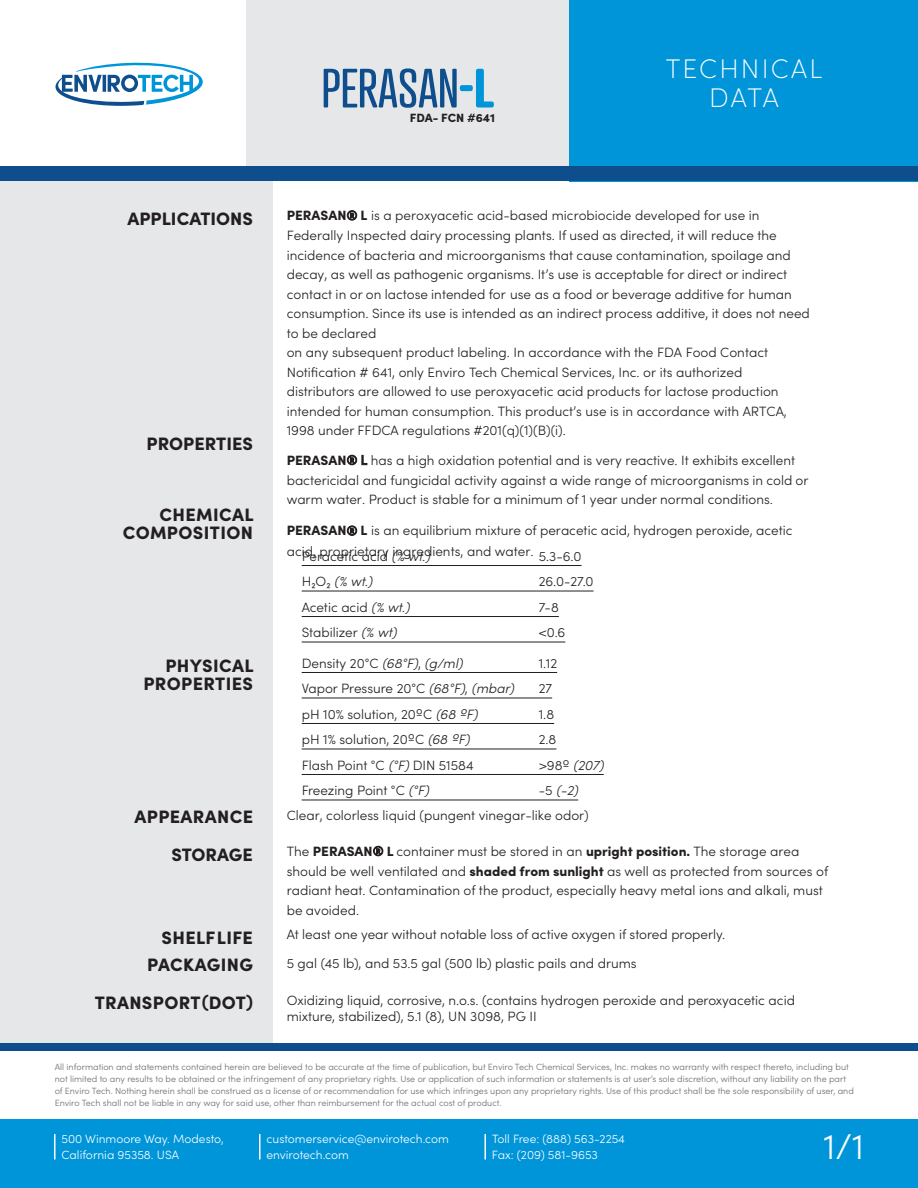
<style>
.page{position:relative;width:918px;height:1188px;background:#fff}
.page>*{position:absolute;margin:0;border:0;box-sizing:border-box;transform-origin:0 0}
.t1{font:53.55px "Atrament";color:#0f4e8c}
.t2{font:300 36px "Sofia Pro";color:#fff}
.t3{font:200 27px "Sofia Pro";letter-spacing:.08em;color:#fff}
.t4{font:900 18px/18px "Sofia Pro";letter-spacing:.02em;color:#231f20;text-align:right}
.t5{font:900 18px "Sofia Pro";color:#231f20}
.t6{font:900 18px "Sofia Pro";letter-spacing:-.005em;color:#231f20}
.tabla{font:300 13.5px/19.5px "Sofia Pro";color:#231f20}
.tabla-2{font:italic 300 13.5px "Sofia Pro";color:#231f20}
.t7{font:300 12px/16.5px "Sofia Pro";color:#fff}
.t8{font:900 12px "Sofia Pro";letter-spacing:-.005em;color:#231f20}
.t9{font:300 9px/12px "Sofia Pro";color:#6c6d70}
.s1{font-weight:700;color:#0095d9}
.s2{font-weight:900}
.s3{font-weight:400}
.s4{font-style:italic}
.s5{font-style:normal}
</style>
<div class="page">
<div style="left:0;top:1119px;width:918px;height:69px;background:#0095d9"></div>
<div style="left:246px;top:0;width:323px;height:176px;background:#e6e7e9"></div>
<div style="left:0;top:174px;width:273px;height:869px;background:#e6e7e9"></div>
<div style="left:569px;top:0;width:349px;height:181px;background:#0095d9"></div>
<svg style="left:55px;top:62px;width:148px;height:44px"></svg>
<div style="left:0;top:166px;width:918px;height:15px;background:#0f4e8c"></div>
<div style="left:0;top:1043px;width:918px;height:7px;background:#0f4e8c"></div>
<hr style="left:302px;top:672px;width:255px;height:1px;background:#231f20">
<hr style="left:302px;top:698px;width:250px;height:1px;background:#231f20">
<hr style="left:302px;top:723px;width:252px;height:1px;background:#231f20">
<hr style="left:302px;top:749px;width:254px;height:1px;background:#231f20">
<hr style="left:302px;top:774px;width:302px;height:1px;background:#231f20">
<hr style="left:302px;top:800px;width:276px;height:1px;background:#231f20">
<hr style="left:302px;top:565px;width:280px;height:1px;background:#231f20">
<hr style="left:302px;top:591px;width:292px;height:1px;background:#231f20">
<hr style="left:302px;top:616px;width:257px;height:1px;background:#231f20">
<hr style="left:302px;top:642px;width:263px;height:1px;background:#231f20">
<hr style="left:54px;top:1134px;width:2px;height:26px;background:#fff">
<hr style="left:259px;top:1134px;width:2px;height:26px;background:#fff">
<hr style="left:484px;top:1134px;width:2px;height:26px;background:#fff">
<p class="t1" style="left:322px;top:56px;width:174px">PERASAN<span class="s1">-L</span></p>
<p class="t3" style="left:666px;top:49px;width:158px">TECHNICAL</p>
<p class="t3" style="left:709px;top:78px;width:71px">DATA</p>
<p class="t8" style="left:410px;top:108px;width:86px">FDA- FCN #641</p>
<p class="t5" style="left:127px;top:205px;width:127px">APPLICATIONS</p>
<p class="t5" style="left:147px;top:430px;width:108px">PROPERTIES</p>
<p class="t4" style="left:123px;top:504px;width:132px">CHEMICAL<br>COMPOSITION</p>
<p class="tabla" style="left:287px;top:205px;width:525px"><span class="s2">PERASAN</span><span class="s3">®</span> <span class="s2">L</span> is a peroxyacetic acid-based microbiocide developed for use in Federally Inspected dairy processing plants. If used as directed, it will reduce the incidence of bacteria and microorganisms that cause contamination, spoilage and decay, as well as pathogenic organisms. It’s use is acceptable for direct or indirect contact in or on lactose intended for use as a food or beverage additive for human consumption. Since its use is intended as an indirect process additive, it does not need to be declared<br>on any subsequent product labeling. In accordance with the FDA Food Contact Notification # 641, only Enviro Tech Chemical Services, Inc. or its authorized distributors are allowed to use peroxyacetic acid products for lactose production intended for human consumption. This product’s use is in accordance with ARTCA, 1998 under FFDCA regulations #201(q)(1)(B)(i).</p>
<p class="tabla" style="left:287px;top:449px;width:523px"><span class="s2">PERASAN</span><span class="s3">® L</span> has a high oxidation potential and is very reactive. It exhibits excellent bactericidal and fungicidal activity against a wide range of microorganisms in cold or warm water. Product is stable for a minimum of 1 year under normal conditions.</p>
<p class="tabla" style="left:287px;top:520px;width:507px;line-height:20.2px"><span class="s2">PERASAN</span><span class="s3">®</span> <span class="s2">L</span> is an equilibrium mixture of peracetic acid, hydrogen peroxide, acetic acid, proprietary ingredients, and water.</p>
<p class="tabla" style="left:302px;top:546px;width:130px">Peracetic acid <span class="s4">(% wt.)</span></p>
<p class="tabla" style="left:539px;top:546px;width:44px">5.3-6.0</p>
<p class="tabla-2" style="left:302px;top:572px;width:72px"><span class="s5">H2O2</span> (% wt.)</p>
<p class="tabla" style="left:539px;top:571px;width:56px">26.0-27.0</p>
<p class="tabla" style="left:302px;top:597px;width:109px">Acetic acid <span class="s4">(% wt.)</span></p>
<p class="tabla" style="left:539px;top:597px;width:22px">7-8</p>
<p class="tabla" style="left:302px;top:622px;width:96px">Stabilizer <span class="s4">(% wt)</span></p>
<p class="tabla" style="left:539px;top:622px;width:28px">&lt;0.6</p>
<p class="t4" style="left:143px;top:655px;width:112px">PHYSICAL<br>PROPERTIES</p>
<p class="tabla" style="left:302px;top:653px;width:162px">Density 20°C <span class="s4">(68°F)</span>, <span class="s4">(g/ml)</span></p>
<p class="tabla" style="left:539px;top:653px;width:20px">1.12</p>
<p class="tabla" style="left:302px;top:678px;width:214px">Vapor Pressure 20°C <span class="s4">(68°F)</span>, <span class="s4">(mbar)</span></p>
<p class="tabla" style="left:539px;top:678px;width:15px">27</p>
<p class="tabla" style="left:302px;top:704px;width:178px">pH 10% solution, 20ºC <span class="s4">(68 ºF)</span></p>
<p class="tabla" style="left:539px;top:704px;width:17px">1.8</p>
<p class="tabla" style="left:302px;top:729px;width:170px">pH 1% solution, 20ºC <span class="s4">(68 ºF)</span></p>
<p class="tabla" style="left:539px;top:729px;width:19px">2.8</p>
<p class="tabla" style="left:302px;top:755px;width:173px">Flash Point °C <span class="s4">(°F)</span> DIN 51584</p>
<p class="tabla-2" style="left:539px;top:755px;width:67px"><span class="s5">&gt;98º</span> (207)</p>
<p class="tabla" style="left:302px;top:780px;width:129px">Freezing Point °C <span class="s4">(°F)</span></p>
<p class="tabla-2" style="left:539px;top:781px;width:41px"><span class="s5">-5</span> (-2)</p>
<p class="t4" style="left:135px;top:806px;width:120px">APPEARANCE</p>
<p class="t6" style="left:171px;top:840px;width:83px">STORAGE</p>
<p class="t4" style="left:161px;top:927px;width:93px">SHELF LIFE</p>
<p class="t4" style="left:147px;top:954px;width:107px">PACKAGING</p>
<p class="t4" style="left:95px;top:992px;width:160px">TRANSPORT (DOT)</p>
<p class="tabla" style="left:287px;top:804px;width:304px">Clear, colorless liquid (pungent vinegar-like odor)</p>
<p class="tabla" style="left:287px;top:840px;width:543px">The <span class="s2">PERASAN</span><span class="s3">®</span> <span class="s2">L</span> container must be stored in an <span class="s2">upright position.</span> The storage area should be well ventilated and <span class="s2">shaded from sunlight</span> as well as protected from sources of radiant heat. Contamination of the product, especially heavy metal ions and alkali, must be avoided.</p>
<p class="tabla" style="left:287px;top:919px;width:440px;line-height:28.5px">At least one year without notable loss of active oxygen if stored properly.<br>5 gal (45 lb), and 53.5 gal (500 lb) plastic pails and drums</p>
<p class="tabla" style="left:287px;top:991px;width:510px;line-height:16.5px">Oxidizing liquid, corrosive, n.o.s. (contains hydrogen peroxide and peroxyacetic acid mixture, stabilized), 5.1 (8), UN 3098, PG II</p>
<p class="t9" style="left:55px;top:1061px;width:801px">All information and statements contained herein are believed to be accurate at the time of publication, but Enviro Tech Chemical Services, Inc. makes no warranty with respect thereto, including but not limited to any results to be obtained or the infringement of any proprietary rights. Use or application of such information or statements is at user’s sole discretion, without any liability on the part of Enviro Tech. Nothing herein shall be construed as a license of or recommendation for use which infringes upon any proprietary rights. Use of this product shall be the sole responsibility of user, and Enviro Tech shall not be liable in any way for said use, other than reimbursement for the actual cost of product.</p>
<p class="t7" style="left:62px;top:1130px;width:164px">500 Winmoore Way. Modesto,<br>California 95358. USA</p>
<p class="t7" style="left:266px;top:1130px;width:184px">customerservice@envirotech.com</p>
<p class="t7" style="left:266px;top:1146px;width:84px">envirotech.com</p>
<p class="t7" style="left:492px;top:1130px;width:135px">Toll Free: (888) 563-2254<br>Fax: (209) 581-9653</p>
<p class="t2" style="left:823px;top:1120px;width:42px">1/1</p>
</div>
